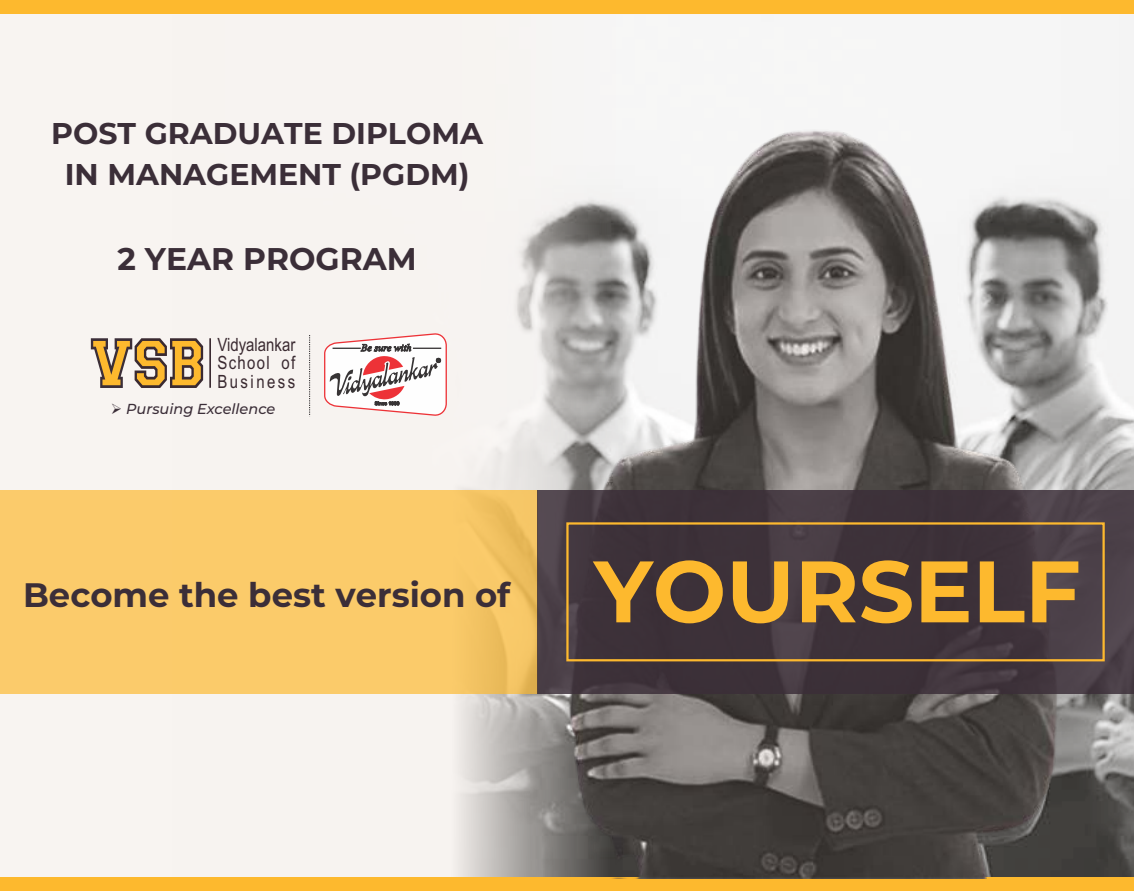
<style>
.page{position:relative;width:1134px;height:891px;background:#f8f4f1}
.page>*{position:absolute;margin:0;border:0;box-sizing:border-box;transform-origin:0 0}
.t1{font:700 87px "Montserrat";color:#fdb92e}
.t2{font:700 33.9px "Montserrat";color:#3b2e38}
.t3{font:700 31.35px "Montserrat";color:#3b2e38}
.t4{font:700 30px/41.4px "Montserrat";color:#3b2e38;text-align:center}
.t5{font:18.3px/18.1px "Arial Narrow";letter-spacing:.075em;color:#3a2a31;text-align:justify}
.t6{font:italic 500 14.55px "Montserrat";color:#3b2e38}
</style>
<div class="page">
<img style="left:203px;top:205px;width:931px;height:672px">
<div style="left:0;top:877px;width:1134px;height:14px;background:#fdb92e"></div>
<div style="left:0;top:0;width:1134px;height:14px;background:#fdb92e"></div>
<img style="left:564px;top:130px;width:509px;height:748px">
<div style="left:0;top:490px;width:537px;height:204px;background:#fbcb6a"></div>
<svg style="left:323px;top:332px;width:125px;height:84px"></svg>
<svg style="left:309px;top:335px;width:1px;height:81px"></svg>
<svg style="left:91px;top:338px;width:112px;height:50px"></svg>
<hr style="left:209px;top:338px;width:2px;height:50px;background:#3a2a31">
<div style="left:537px;top:490px;width:597px;height:204px;background:#3b2e38;opacity:.84"></div>
<div style="left:566px;top:522px;width:539px;height:139px;border:2px solid #fdb92e"></div>
<p class="t4" style="left:51px;top:112px;width:433px">POST GRADUATE DIPLOMA<br>IN MANAGEMENT (PGDM)</p>
<p class="t3" style="left:118px;top:239px;width:301px">2 YEAR PROGRAM</p>
<p class="t5" style="left:217px;top:337px;width:80px">Vidyalankar School of Business</p>
<p class="t6" style="left:111px;top:400px;width:166px">➢ Pursuing Excellence</p>
<p class="t2" style="left:23px;top:574px;width:489px">Become the best version of</p>
<h1 class="t1" style="left:594px;top:538px;width:488px">YOURSELF</h1>
</div>
